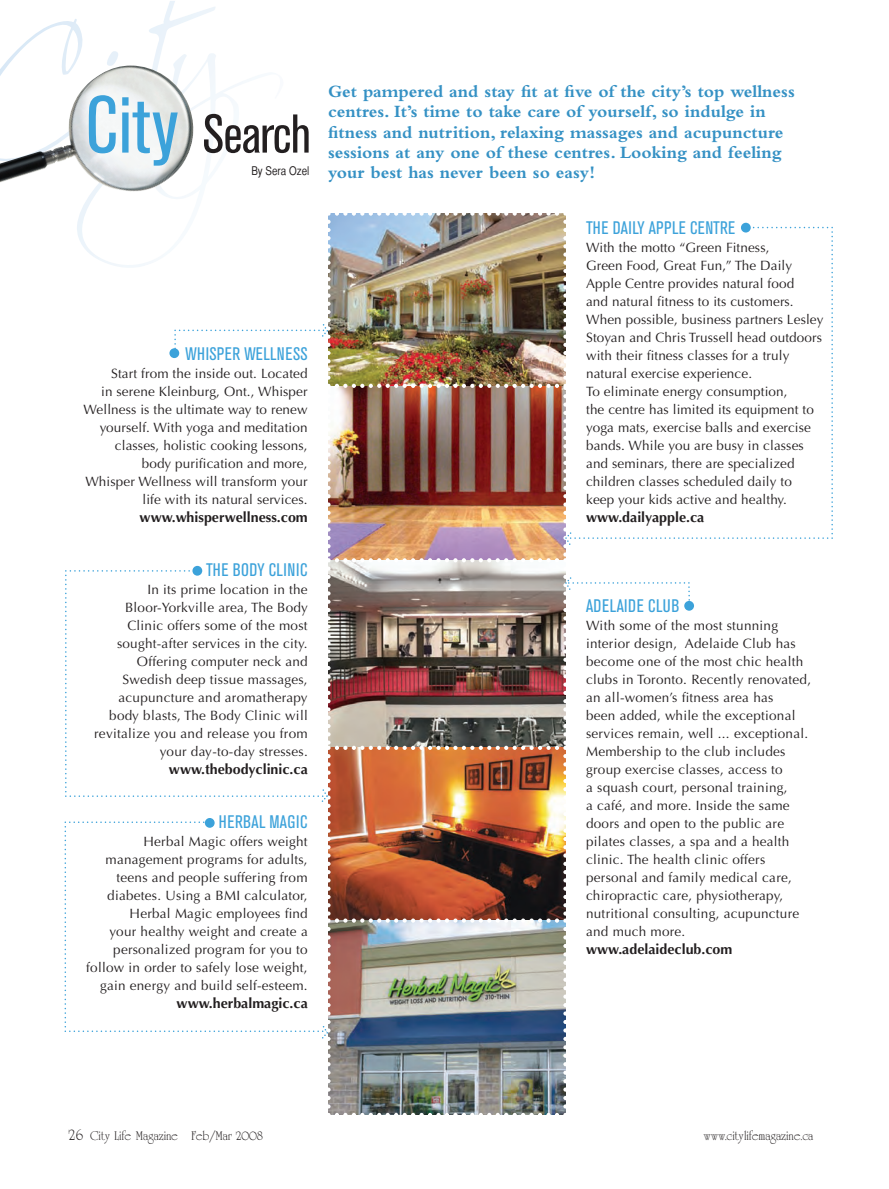
<style>
.page{position:relative;width:889px;height:1189px;background:#fff}
.page>*{position:absolute;margin:0;border:0;box-sizing:border-box;transform-origin:0 0}
.t1{font:condensed 54px "Akzidenz Grotesk BE";letter-spacing:-.02em;color:#231f20}
.t2{font:700 18px/20.2px "Bembo";color:#3591c4}
.t3{font:condensed 18px "Akzidenz Grotesk BE";letter-spacing:.02em;color:#3ca2da}
.t4{font:700 14.25px "Optima";color:#231f20}
.t5{font:13.5px/18px "Optima";letter-spacing:.02em;color:#231f20;text-align:right}
.t6{font:13.5px "University Roman";color:#231f20}
.t7{font:12px "Helvetica CY Plain";color:#231f20}
.s1{font-size:80.1px;color:#3ca2da}
.s2{font-size:16.5px}
</style>
<div class="page">
<svg style="left:3px;top:1px;width:240px;height:210px"></svg>
<img style="left:0;top:66px;width:198px;height:127px">
<img style="left:65px;top:211px;width:767px;height:904px">
<h1 class="t1" style="left:85px;top:114px;width:227px"><span class="s1">City</span> Search</h1>
<p class="t7" style="left:251px;top:164px;width:59px">By Sera Ozel</p>
<h2 class="t3" style="left:185px;top:347px;width:124px">WHISPER WELLNESS</h2>
<p class="t5" style="left:83px;top:366px;width:226px">Start from the inside out. Located<br>in serene Kleinburg, Ont., Whisper Wellness is the ultimate way to renew yourself. With yoga and meditation classes, holistic cooking lessons, body purification and more,<br>Whisper Wellness will transform your life with its natural services.</p>
<p class="t4" style="left:140px;top:511px;width:170px">www.whisperwellness.com</p>
<h2 class="t3" style="left:206px;top:563px;width:103px">THE BODY CLINIC</h2>
<p class="t5" style="left:94px;top:582px;width:215px">In its prime location in the<br>Bloor-Yorkville area, The Body<br>Clinic offers some of the most sought-after services in the city.<br>Offering computer neck and<br>Swedish deep tissue massages, acupuncture and aromatherapy body blasts, The Body Clinic will revitalize you and release you from your day-to-day stresses.</p>
<p class="t4" style="left:169px;top:763px;width:140px">www.thebodyclinic.ca</p>
<h2 class="t3" style="left:219px;top:815px;width:90px">HERBAL MAGIC</h2>
<p class="t5" style="left:86px;top:834px;width:223px">Herbal Magic offers weight management programs for adults, teens and people suffering from diabetes. Using a BMI calculator,<br>Herbal Magic employees find<br>your healthy weight and create a personalized program for you to follow in order to safely lose weight, gain energy and build self-esteem.</p>
<p class="t4" style="left:176px;top:997px;width:133px">www.herbalmagic.ca</p>
<p class="t2" style="left:328px;top:83px;width:468px">Get pampered and stay fit at five of the city’s top wellness centres. It’s time to take care of yourself, so indulge in fitness and nutrition, relaxing massages and acupuncture sessions at any one of these centres. Looking and feeling your best has never been so easy!</p>
<h2 class="t3" style="left:586px;top:221px;width:151px">THE DAILY APPLE CENTRE</h2>
<p class="t5" style="left:586px;top:240px;width:239px;text-align:left">With the motto “Green Fitness,<br>Green Food, Great Fun,” The Daily Apple Centre provides natural food<br>and natural fitness to its customers.<br>When possible, business partners Lesley Stoyan and Chris Trussell head outdoors with their fitness classes for a truly natural exercise experience.<br>To eliminate energy consumption,<br>the centre has limited its equipment to yoga mats, exercise balls and exercise bands. While you are busy in classes and seminars, there are specialized children classes scheduled daily to<br>keep your kids active and healthy.</p>
<p class="t4" style="left:586px;top:511px;width:120px">www.dailyapple.ca</p>
<h2 class="t3" style="left:586px;top:599px;width:95px">ADELAIDE CLUB</h2>
<p class="t5" style="left:586px;top:618px;width:226px;text-align:left">With some of the most stunning interior design, Adelaide Club has become one of the most chic health clubs in Toronto. Recently renovated, an all-women’s fitness area has<br>been added, while the exceptional services remain, well ... exceptional.<br>Membership to the club includes group exercise classes, access to<br>a squash court, personal training,<br>a café, and more. Inside the same doors and open to the public are pilates classes, a spa and a health clinic. The health clinic offers personal and family medical care, chiropractic care, physiotherapy, nutritional consulting, acupuncture and much more.</p>
<p class="t4" style="left:586px;top:943px;width:148px">www.adelaideclub.com</p>
<p class="t6" style="left:69px;top:1130px;width:195px"><span class="s2">26</span> City Life Magazine Feb/Mar 2008</p>
<p class="t6" style="left:703px;top:1130px;width:111px">www.citylifemagazine.ca</p>
</div>
